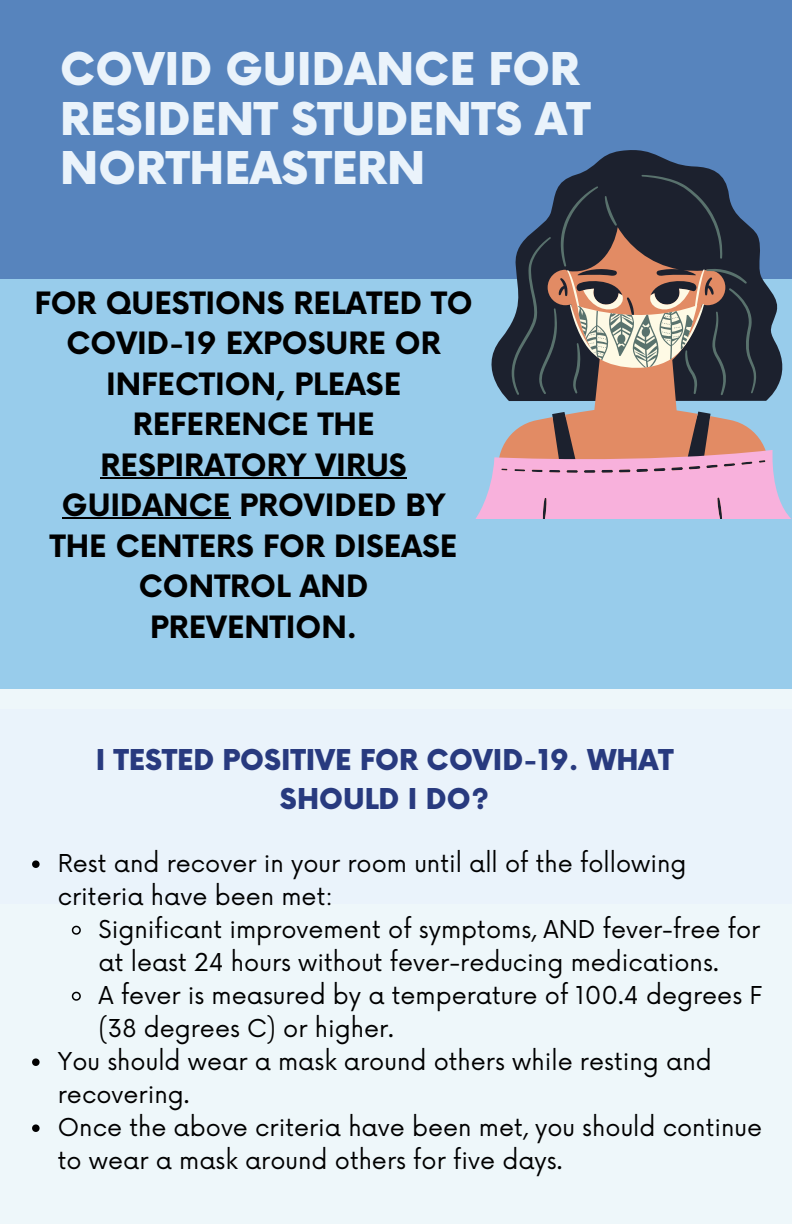
<style>
.page{position:relative;width:792px;height:1224px;background:#eef7fa}
.page>*{position:absolute;margin:0;border:0;box-sizing:border-box;transform-origin:0 0}
.t1{font:900 44px/49.6px "Now";color:#eaf3fb}
.t2{font:700 30px/40.4px "Now";color:#000;text-align:center}
.t3{font:900 28px/39px "Now";color:#283a7f;text-align:center}
.t4{font:24px/33px "Now";color:#000}
</style>
<div class="page">
<div style="left:0;top:279px;width:792px;height:410px;background:#98cceb"></div>
<div style="left:0;top:0;width:792px;height:279px;background:#5784bd"></div>
<div style="left:0;top:709px;width:792px;height:195px;background:#eaf3fb"></div>
<svg style="left:491px;top:150px;width:292px;height:242px"></svg>
<svg style="left:492px;top:227px;width:282px;height:223px"></svg>
<svg style="left:475px;top:450px;width:316px;height:69px;background:#e6abce"></svg>
<svg style="left:512px;top:175px;width:244px;height:220px;background:#555054"></svg>
<svg style="left:32px;top:860px;width:8px;height:8px"></svg>
<svg style="left:71px;top:925px;width:10px;height:10px"></svg>
<svg style="left:71px;top:991px;width:10px;height:10px"></svg>
<svg style="left:32px;top:1058px;width:8px;height:8px"></svg>
<svg style="left:32px;top:1124px;width:8px;height:8px"></svg>
<hr style="left:101px;top:477px;width:306px;height:2px;background:#000">
<hr style="left:62px;top:518px;width:168px;height:1px;background:#000">
<h1 class="t1" style="left:60px;top:47px;width:532px">COVID GUIDANCE FOR<br>RESIDENT STUDENTS AT<br>NORTHEASTERN</h1>
<p class="t2" style="left:34px;top:284px;width:440px">FOR QUESTIONS RELATED TO<br>COVID-19 EXPOSURE OR<br>INFECTION, PLEASE<br>REFERENCE THE<br>RESPIRATORY VIRUS<br>GUIDANCE PROVIDED BY<br>THE CENTERS FOR DISEASE<br>CONTROL AND<br>PREVENTION.</p>
<p class="t3" style="left:96px;top:742px;width:579px">I TESTED POSITIVE FOR COVID-19. WHAT<br>SHOULD I DO?</p>
<h2 class="t4" style="left:58px;top:849px;width:630px">Rest and recover in your room until all of the following criteria have been met:</h2>
<h2 class="t4" style="left:99px;top:915px;width:663px">Significant improvement of symptoms, AND fever-free for at least 24 hours without fever-reducing medications.</h2>
<p class="t4" style="left:99px;top:981px;width:665px">A fever is measured by a temperature of 100.4 degrees F (38 degrees C) or higher.</p>
<p class="t4" style="left:58px;top:1047px;width:655px">You should wear a mask around others while resting and recovering.</p>
<p class="t4" style="left:58px;top:1113px;width:706px">Once the above criteria have been met, you should continue to wear a mask around others for five days.</p>
</div>
